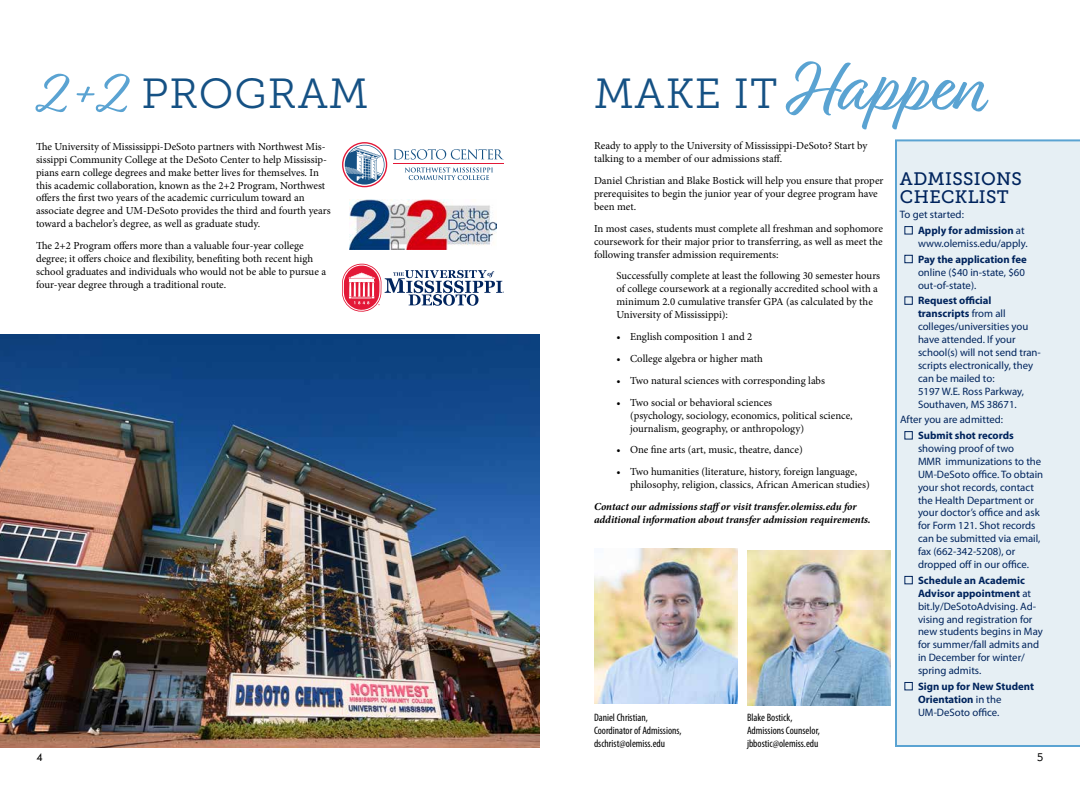
<style>
.page{position:relative;width:1080px;height:792px;background:#fff}
.page>*{position:absolute;margin:0;border:0;box-sizing:border-box;transform-origin:0 0}
.t1{font:42px "Museo Slab 300";letter-spacing:.025em;color:#155184}
.t2{font:18px/18px "Museo Slab 500";letter-spacing:.02em;color:#00245d}
.t3{font:10.8px/12.9px "Minion Pro";color:#000}
.t4{font:10.8px/12.9px "Myriad Pro";color:#00245d}
.t5{font:700 10.8px/12.9px "Myriad Pro";color:#00245d}
.t6{font:condensed 10.8px/12.9px "Myriad Pro";color:#000}
.t7{font:italic 700 10.8px/12.9px "Minion Pro";letter-spacing:-.005em;color:#000}
.t8{font:10.8px "Gothic CG No 2";color:#000}
.s1{font-family:"Relation Two";font-size:55px;color:#5aa3d2}
.s2{font-family:"Relation Two";font-size:75px;color:#5aa3d2}
.s3{font-weight:400}
.s4{font-weight:700}
</style>
<div class="page">
<div style="left:895px;top:139px;width:185px;height:608px;background:#e6eff4"></div>
<div style="left:904px;top:226px;width:9px;height:8px;border:1px solid #00245d"></div>
<div style="left:904px;top:255px;width:9px;height:8px;border:1px solid #00245d"></div>
<div style="left:904px;top:296px;width:9px;height:9px;border:1px solid #00245d"></div>
<div style="left:904px;top:431px;width:9px;height:8px;border:1px solid #00245d"></div>
<div style="left:904px;top:576px;width:9px;height:8px;border:1px solid #00245d"></div>
<div style="left:904px;top:682px;width:9px;height:8px;border:1px solid #00245d"></div>
<img style="left:747px;top:550px;width:144px;height:156px">
<img style="left:594px;top:548px;width:144px;height:156px">
<img style="left:0;top:335px;width:540px;height:412px">
<img style="left:349px;top:199px;width:148px;height:50px">
<svg style="left:342px;top:142px;width:45px;height:45px"></svg>
<hr style="left:393px;top:163px;width:111px;height:1px;background:#e31837">
<svg style="left:393px;top:149px;width:111px;height:11px"></svg>
<svg style="left:405px;top:167px;width:88px;height:13px"></svg>
<svg style="left:342px;top:264px;width:162px;height:48px"></svg>
<h1 class="t1" style="left:36px;top:70px;width:334px"><span class="s1">2+2</span> PROGRAM</h1>
<p class="t3" style="left:36px;top:140px;width:296px">The University of Mississippi-DeSoto partners with Northwest Mis&shy;sissippi Community College at the DeSoto Center to help Mississip&shy;pians earn college degrees and make better lives for themselves. In this academic collaboration, known as the 2+2 Program, Northwest offers the first two years of the academic curriculum toward an associate degree and UM-DeSoto provides the third and fourth years toward a bachelor’s degree, as well as graduate study.</p>
<p class="t3" style="left:36px;top:239px;width:292px">The 2+2 Program offers more than a valuable four-year college degree; it offers choice and flexibility, benefiting both recent high school graduates and individuals who would not be able to pursue a four-year degree through a traditional route.</p>
<h1 class="t1" style="left:594px;top:70px;width:390px">MAKE IT <span class="s2">Happen</span></h1>
<p class="t3" style="left:594px;top:139px;width:275px">Ready to apply to the University of Mississippi-DeSoto? Start by talking to a member of our admissions staff.</p>
<p class="t3" style="left:594px;top:174px;width:291px">Daniel Christian and Blake Bostick will help you ensure that proper prerequisites to begin the junior year of your degree program have been met.</p>
<p class="t3" style="left:594px;top:222px;width:291px;text-align:justify">In most cases, students must complete all freshman and sophomore coursework for their major prior to transferring, as well as meet the following transfer admission requirements:</p>
<p class="t3" style="left:616px;top:270px;width:265px">Successfully complete at least the following 30 semester hours of college coursework at a regionally accredited school with a minimum 2.0 cumulative transfer GPA (as calculated by the University of Mississippi):</p>
<p class="t3" style="left:616px;top:330px;width:137px">• English composition 1 and 2</p>
<p class="t3" style="left:616px;top:352px;width:148px">• College algebra or higher math</p>
<p class="t3" style="left:616px;top:374px;width:210px">• Two natural sciences with corresponding labs</p>
<p class="t3" style="left:630px;top:396px;width:224px;text-indent:-14px">• Two social or behavioral sciences<br>(psychology, sociology, economics, political science, journalism, geography, or anthropology)</p>
<p class="t3" style="left:616px;top:444px;width:188px">• One fine arts (art, music, theatre, dance)</p>
<p class="t3" style="left:630px;top:465px;width:241px;text-indent:-14px">• Two humanities (literature, history, foreign language, philosophy, religion, classics, African American studies)</p>
<p class="t7" style="left:594px;top:500px;width:278px">Contact our admissions staff or visit transfer.olemiss.edu for additional information about transfer admission requirements.</p>
<p class="t6" style="left:594px;top:711px;width:89px">Daniel Christian,<br>Coordinator of Admissions, dschrist@olemiss.edu</p>
<p class="t6" style="left:747px;top:711px;width:74px">Blake Bostick,<br>Admissions Counselor, jbbostic@olemiss.edu</p>
<h2 class="t2" style="left:900px;top:169px;width:123px">ADMISSIONS<br>CHECKLIST</h2>
<p class="t5" style="left:918px;top:206px;width:108px;line-height:15.8px;text-indent:-18px"><span class="s3">To get started:<br></span>Apply for admission <span class="s3">at</span></p>
<p class="t4" style="left:918px;top:237px;width:111px">www.olemiss.edu/apply.</p>
<p class="t5" style="left:918px;top:252px;width:110px">Pay the application fee</p>
<p class="t4" style="left:918px;top:266px;width:108px">online ($40 in-state, $60 out-of-state).</p>
<p class="t4" style="left:918px;top:294px;width:124px"><span class="s4">Request official transcripts</span> from all colleges/universities you have attended. If your school(s) will not send tran&shy;scripts electronically, they can be mailed to:<br>5197 W.E. Ross Parkway,<br>Southaven, MS 38671.</p>
<p class="t4" style="left:900px;top:413px;width:105px">After you are admitted:</p>
<p class="t5" style="left:918px;top:429px;width:97px">Submit shot records</p>
<p class="t4" style="left:918px;top:442px;width:127px">showing proof of two<br>MMR immunizations to the<br>UM-DeSoto office. To obtain your shot records, contact the Health Department or your doctor’s office and ask for Form 121. Shot records can be submitted via email, fax (662-342-5208), or dropped off in our office.</p>
<p class="t4" style="left:918px;top:574px;width:126px"><span class="s4">Schedule an Academic<br>Advisor appointment</span> at bit.ly/DeSotoAdvising. Ad&shy;vising and registration for new students begins in May for summer/fall admits and in December for winter/ spring admits.</p>
<p class="t5" style="left:918px;top:679px;width:117px">Sign up for New Student<br>Orientation <span class="s3">in the<br>UM-DeSoto office.</span></p>
<p class="t8" style="left:36px;top:750px;width:7px">4</p>
<p class="t8" style="left:1037px;top:750px;width:7px">5</p>
</div>
